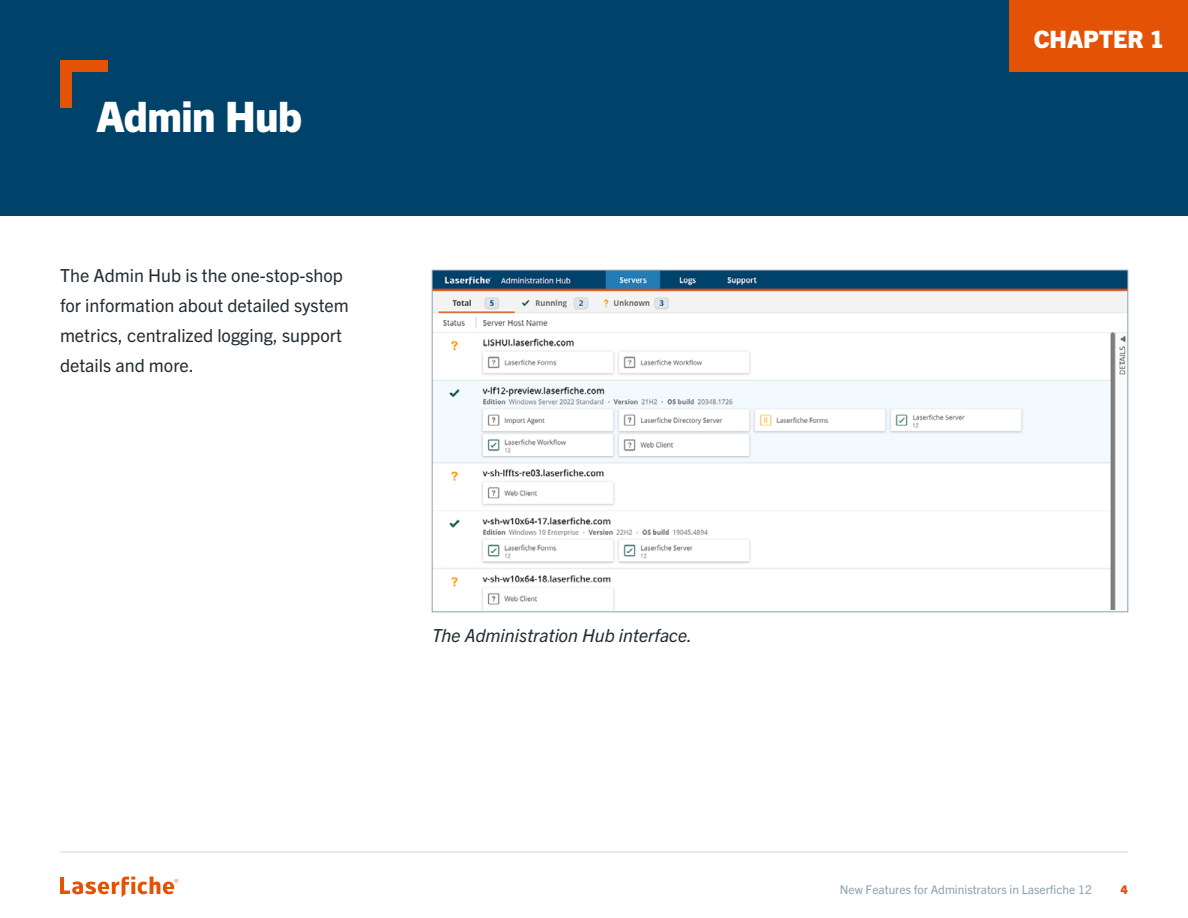
<style>
.page{position:relative;width:1188px;height:918px;background:#fff}
.page>*{position:absolute;margin:0;border:0;box-sizing:border-box;transform-origin:0 0}
.t1{font:800 42px "Trade Gothic Next LT Pro";letter-spacing:-.01em;color:#fff}
.t2{font:800 24px "Trade Gothic Next LT Pro";color:#fff}
.t3{font:18px/30px "Trade Gothic Next LT Pro";color:#222c33}
.t4{font:italic 18px "Trade Gothic Next LT Pro";color:#222c33}
.t5{font:12px "Trade Gothic Next LT Pro";color:#8ba1b0}
.t6{font:800 12px "Trade Gothic Next LT Pro";color:#e35205}
</style>
<div class="page">
<svg style="left:60px;top:877px;width:118px;height:20px"></svg>
<hr style="left:60px;top:851px;width:1068px;height:2px;background:#dde5ed">
<div style="left:0;top:0;width:1188px;height:216px;background:#01426a"></div>
<div style="left:1010px;top:0;width:178px;height:72px;background:#e35205"></div>
<svg style="left:60px;top:60px;width:48px;height:48px"></svg>
<img style="left:434px;top:272px;width:692px;height:338px">
<h1 class="t1" style="left:96px;top:87px;width:207px">Admin Hub</h1>
<p class="t3" style="left:60px;top:259px;width:290px">The Admin Hub is the one-stop-shop for information about detailed system metrics, centralized logging, support details and more.</p>
<p class="t4" style="left:432px;top:623px;width:262px">The Administration Hub interface.</p>
<h2 class="t2" style="left:1034px;top:23px;width:132px">CHAPTER 1</h2>
<p class="t5" style="left:840px;top:881px;width:254px">New Features for Administrators in Laserfiche 12</p>
<p class="t6" style="left:1121px;top:881px;width:9px">4</p>
</div>
